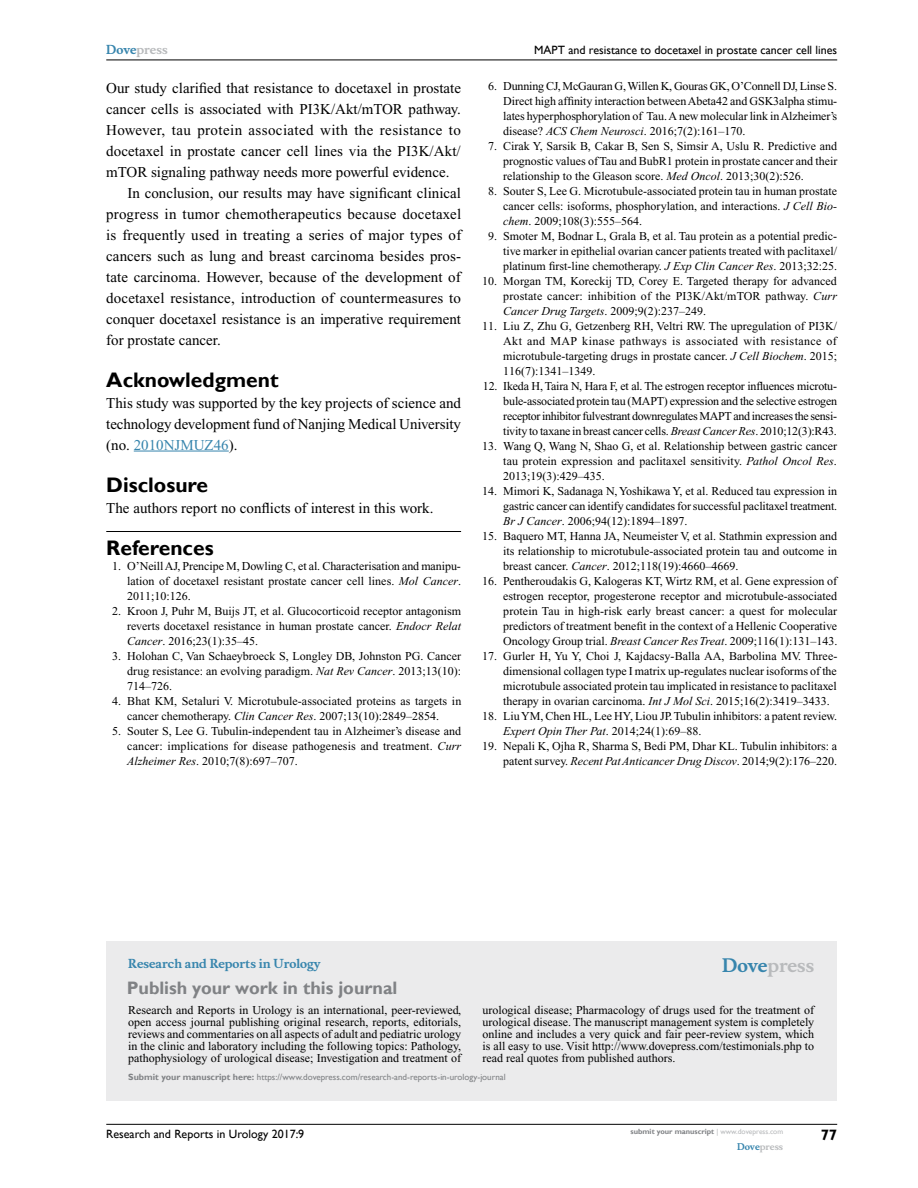
<style>
.page{position:relative;width:918px;height:1188px;background:#fff}
.page>*{position:absolute;margin:0;border:0;box-sizing:border-box;transform-origin:0 0}
.t1{font:700 21px "Gill Sans";color:#000}
.t2{font:700 18px "Gill Sans";color:#808285}
.t3{font:700 18px "Musee";color:#b8babc}
.t4{font:15px/21px "Times New Roman";color:#000;text-align:justify}
.t5{font:15px "Times New Roman";letter-spacing:.025em;color:#000}
.t6{font:700 15px "Gill Sans";color:#000}
.t7{font:12px/15px "Times New Roman";color:#000;text-align:justify}
.t8{font:12px "Gill Sans";color:#000}
.t9{font:700 12px "Musee";color:#3785ad}
.t10{font:700 12px "Musee";color:#b8babc}
.t11{font:9px "Gill Sans";color:#808285}
.t12{font:700 9px "Musee";color:#b8babc}
.t13{font:700 7.5px "Gill Sans";color:#808285}
.s1{color:#3785ad}
.s2{font-style:italic}
.s3{font-weight:700}
.s4{font-weight:400;color:#b8babc}
</style>
<div class="page">
<div style="left:106px;top:941px;width:731px;height:159px;background:#ebebec"></div>
<hr style="left:106px;top:1124px;width:731px;height:1px;background:#000">
<hr style="left:106px;top:60px;width:731px;height:1px;background:#000">
<hr style="left:134px;top:451px;width:95px;height:1px;background:#3785ad">
<hr style="left:106px;top:531px;width:355px;height:1px;background:#000">
<p class="t10" style="left:106px;top:43px;width:63px"><span class="s1">Dove</span>press</p>
<p class="t4" style="left:106px;top:77px;width:356px">Our study clarified that resistance to docetaxel in prostate</p>
<p class="t4" style="left:106px;top:98px;width:356px">cancer cells is associated with PI3K/Akt/mTOR pathway.</p>
<p class="t5" style="left:106px;top:121px;width:356px">However, tau protein associated with the resistance to</p>
<p class="t4" style="left:106px;top:140px;width:356px">docetaxel in prostate cancer cell lines via the PI3K/Akt/</p>
<p class="t4" style="left:106px;top:161px;width:345px">mTOR signaling pathway needs more powerful evidence.</p>
<p class="t4" style="left:128px;top:182px;width:335px">In conclusion, our results may have significant clinical</p>
<p class="t4" style="left:106px;top:203px;width:357px">progress in tumor chemotherapeutics because docetaxel</p>
<p class="t4" style="left:106px;top:224px;width:357px">is frequently used in treating a series of major types of</p>
<p class="t4" style="left:106px;top:245px;width:356px">cancers such as lung and breast carcinoma besides pros-</p>
<p class="t4" style="left:106px;top:266px;width:356px">tate carcinoma. However, because of the development of</p>
<p class="t4" style="left:106px;top:287px;width:356px">docetaxel resistance, introduction of countermeasures to</p>
<p class="t4" style="left:106px;top:308px;width:356px">conquer docetaxel resistance is an imperative requirement</p>
<p class="t4" style="left:106px;top:329px;width:116px">for prostate cancer.</p>
<h1 class="t1" style="left:106px;top:367px;width:174px">Acknowledgment</h1>
<p class="t4" style="left:106px;top:392px;width:356px">This study was supported by the key projects of science and technology development fund of Nanjing Medical University (no. <span class="s1">2010NJMUZ46</span>).</p>
<h1 class="t1" style="left:106px;top:472px;width:103px">Disclosure</h1>
<p class="t4" style="left:106px;top:497px;width:329px">The authors report no conflicts of interest in this work.</p>
<h1 class="t1" style="left:106px;top:535px;width:109px">References</h1>
<p class="t7" style="left:127px;top:558px;width:335px;text-indent:-15px">1. O’Neill AJ, Prencipe M, Dowling C, et al. Characterisation and manipu&shy;lation of docetaxel resistant prostate cancer cell lines. <span class="s2">Mol Cancer</span>.<br>2011;10:126.</p>
<p class="t7" style="left:127px;top:603px;width:335px;text-indent:-15px">2. Kroon J, Puhr M, Buijs JT, et al. Glucocorticoid receptor antagonism reverts docetaxel resistance in human prostate cancer. <span class="s2">Endocr Relat Cancer</span>. 2016;23(1):35–45.</p>
<p class="t7" style="left:127px;top:648px;width:335px;text-indent:-15px">3. Holohan C, Van Schaeybroeck S, Longley DB, Johnston PG. Cancer drug resistance: an evolving paradigm. <span class="s2">Nat Rev Cancer</span>. 2013;13(10):<br>714–726.</p>
<p class="t7" style="left:112px;top:693px;width:351px;text-align:center">4. Bhat KM, Setaluri V. Microtubule-associated proteins as targets in cancer chemotherapy. <span class="s2">Clin Cancer Res</span>. 2007;13(10):2849–2854.</p>
<p class="t7" style="left:127px;top:723px;width:336px;text-indent:-15px">5. Souter S, Lee G. Tubulin-independent tau in Alzheimer’s disease and cancer: implications for disease pathogenesis and treatment. <span class="s2">Curr Alzheimer Res</span>. 2010;7(8):697–707.</p>
<p class="t8" style="left:534px;top:43px;width:304px">MAPT and resistance to docetaxel in prostate cancer cell lines</p>
<p class="t7" style="left:503px;top:79px;width:335px;text-indent:-15px">6. Dunning CJ, McGauran G, Willen K, Gouras GK, O’Connell DJ, Linse S.<br>Direct high affinity interaction between Abeta42 and GSK3alpha stimu&shy;lates hyperphosphorylation of Tau. A new molecular link in Alzheimer’s disease? <span class="s2">ACS Chem Neurosci</span>. 2016;7(2):161–170.</p>
<p class="t7" style="left:503px;top:139px;width:336px;text-indent:-15px">7. Cirak Y, Sarsik B, Cakar B, Sen S, Simsir A, Uslu R. Predictive and prognostic values of Tau and BubR1 protein in prostate cancer and their relationship to the Gleason score. <span class="s2">Med Oncol</span>. 2013;30(2):526.</p>
<p class="t7" style="left:503px;top:184px;width:335px;text-indent:-15px">8. Souter S, Lee G. Microtubule-associated protein tau in human prostate cancer cells: isoforms, phosphorylation, and interactions. <span class="s2">J Cell Bio&shy;chem</span>. 2009;108(3):555–564.</p>
<p class="t7" style="left:503px;top:229px;width:335px;text-indent:-15px">9. Smoter M, Bodnar L, Grala B, et al. Tau protein as a potential predic&shy;tive marker in epithelial ovarian cancer patients treated with paclitaxel/ platinum first-line chemotherapy. <span class="s2">J Exp Clin Cancer Res</span>. 2013;32:25.</p>
<p class="t7" style="left:503px;top:274px;width:335px;text-indent:-21px">10. Morgan TM, Koreckij TD, Corey E. Targeted therapy for advanced prostate cancer: inhibition of the PI3K/Akt/mTOR pathway. <span class="s2">Curr Cancer Drug Targets</span>. 2009;9(2):237–249.</p>
<p class="t7" style="left:503px;top:319px;width:335px;text-indent:-21px">11. Liu Z, Zhu G, Getzenberg RH, Veltri RW. The upregulation of PI3K/ Akt and MAP kinase pathways is associated with resistance of microtubule-targeting drugs in prostate cancer. <span class="s2">J Cell Biochem</span>. 2015; 116(7):1341–1349.</p>
<p class="t7" style="left:503px;top:379px;width:335px;text-indent:-20px">12. Ikeda H, Taira N, Hara F, et al. The estrogen receptor influences microtu&shy;bule-associated protein tau (MAPT) expression and the selective estrogen receptor inhibitor fulvestrant downregulates MAPT and increases the sensi&shy;tivity to taxane in breast cancer cells. <span class="s2">Breast Cancer Res</span>. 2010;12(3):R43.</p>
<p class="t7" style="left:503px;top:439px;width:335px;text-indent:-21px">13. Wang Q, Wang N, Shao G, et al. Relationship between gastric cancer tau protein expression and paclitaxel sensitivity. <span class="s2">Pathol Oncol Res</span>.<br>2013;19(3):429–435.</p>
<p class="t7" style="left:503px;top:484px;width:335px;text-indent:-21px">14. Mimori K, Sadanaga N, Yoshikawa Y, et al. Reduced tau expression in gastric cancer can identify candidates for successful paclitaxel treatment.<br><span class="s2">Br J Cancer</span>. 2006;94(12):1894–1897.</p>
<p class="t7" style="left:503px;top:529px;width:335px;text-indent:-21px">15. Baquero MT, Hanna JA, Neumeister V, et al. Stathmin expression and its relationship to microtubule-associated protein tau and outcome in breast cancer. <span class="s2">Cancer</span>. 2012;118(19):4660–4669.</p>
<p class="t7" style="left:503px;top:574px;width:336px;text-indent:-21px">16. Pentheroudakis G, Kalogeras KT, Wirtz RM, et al. Gene expression of estrogen receptor, progesterone receptor and microtubule-associated protein Tau in high-risk early breast cancer: a quest for molecular predictors of treatment benefit in the context of a Hellenic Cooperative Oncology Group trial. <span class="s2">Breast Cancer Res Treat</span>. 2009;116(1):131–143.</p>
<p class="t7" style="left:503px;top:649px;width:336px;text-indent:-21px">17. Gurler H, Yu Y, Choi J, Kajdacsy-Balla AA, Barbolina MV. Three&shy;dimensional collagen type I matrix up-regulates nuclear isoforms of the microtubule associated protein tau implicated in resistance to paclitaxel therapy in ovarian carcinoma. <span class="s2">Int J Mol Sci</span>. 2015;16(2):3419–3433.</p>
<p class="t7" style="left:503px;top:709px;width:335px;text-indent:-21px">18. Liu YM, Chen HL, Lee HY, Liou JP. Tubulin inhibitors: a patent review.<br><span class="s2">Expert Opin Ther Pat</span>. 2014;24(1):69–88.</p>
<p class="t7" style="left:482px;top:739px;width:356px;text-align:right">19. Nepali K, Ojha R, Sharma S, Bedi PM, Dhar KL. Tubulin inhibitors: a patent survey. <span class="s2">Recent Pat Anticancer Drug Discov</span>. 2014;9(2):176–220.</p>
<p class="t9" style="left:128px;top:956px;width:194px">Research and Reports in Urology</p>
<h2 class="t2" style="left:127px;top:977px;width:272px">Publish your work in this journal</h2>
<h2 class="t3" style="left:722px;top:955px;width:94px"><span class="s1">Dove</span>press</h2>
<p class="t7" style="left:128px;top:1004px;width:334px;line-height:12px">Research and Reports in Urology is an international, peer-reviewed, open access journal publishing original research, reports, editorials, reviews and commentaries on all aspects of adult and pediatric urology in the clinic and laboratory including the following topics: Pathology, pathophysiology of urological disease; Investigation and treatment of</p>
<p class="t7" style="left:482px;top:1004px;width:333px;line-height:12px">urological disease; Pharmacology of drugs used for the treatment of urological disease. The manuscript management system is completely online and includes a very quick and fair peer-review system, which is all easy to use. Visit http://www.dovepress.com/testimonials.php to read real quotes from published authors.</p>
<p class="t11" style="left:128px;top:1072px;width:379px"><span class="s3">Submit your manuscript here:</span> https://www.dovepress.com/research-and-reports-in-urology-journal</p>
<p class="t8" style="left:106px;top:1127px;width:200px">Research and Reports in Urology 2017:9</p>
<p class="t13" style="left:631px;top:1127px;width:154px">submit your manuscript <span class="s4">| www.dovepress.com</span></p>
<p class="t12" style="left:737px;top:1141px;width:48px"><span class="s1">Dove</span>press</p>
<p class="t6" style="left:821px;top:1126px;width:18px">77</p>
</div>
